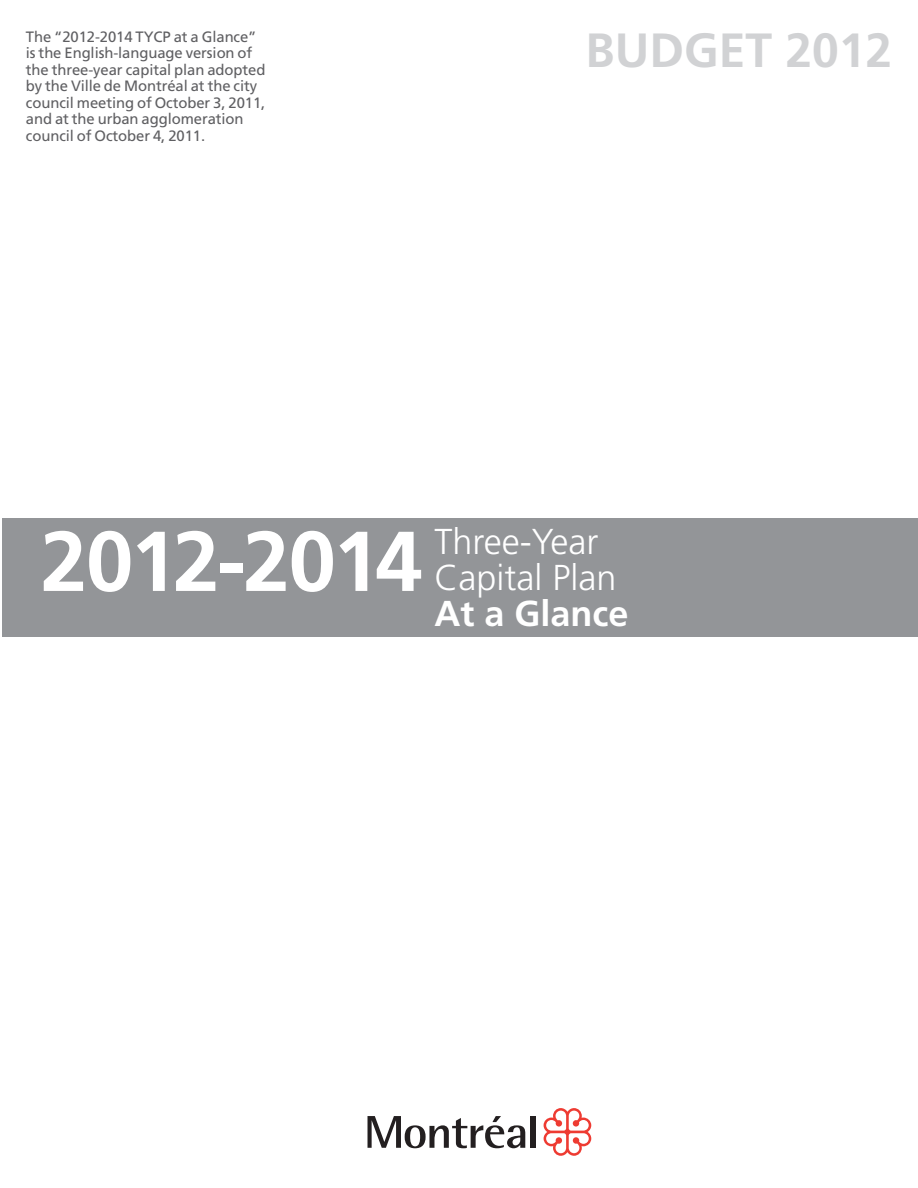
<style>
.page{position:relative;width:918px;height:1188px;background:#fff}
.page>*{position:absolute;margin:0;border:0;box-sizing:border-box;transform-origin:0 0}
.t1{font:700 84.75px "Frutiger";letter-spacing:-.035em;color:#fff}
.t2{font:700 48px "Frutiger";color:#d1d2d4}
.t3{font:300 36px/36px "Frutiger";color:#fff}
.t4{font:700 36px "Frutiger";color:#fff}
.t5{font:15px/16.5px "Frutiger";letter-spacing:-.005em;color:#5f5f62}
</style>
<div class="page">
<div style="left:2px;top:518px;width:916px;height:119px;background:#939598"></div>
<svg style="left:368px;top:1116px;width:157px;height:32px"></svg>
<div style="left:530px;top:1116px;width:6px;height:32px;background:#231f20"></div>
<svg style="left:544px;top:1108px;width:47px;height:48px"></svg>
<p class="t5" style="left:26px;top:28px;width:241px">The “2012-2014 TYCP at a Glance” is the English-language version of the three-year capital plan adopted by the Ville de Montréal at the city council meeting of October 3, 2011, and at the urban agglomeration council of October 4, 2011.</p>
<h2 class="t2" style="left:586px;top:23px;width:308px">BUDGET 2012</h2>
<h1 class="t1" style="left:40px;top:512px;width:384px">2012-2014</h1>
<h3 class="t3" style="left:435px;top:524px;width:184px">Three-Year<br>Capital Plan</h3>
<h3 class="t4" style="left:435px;top:593px;width:196px">At a Glance</h3>
</div>
